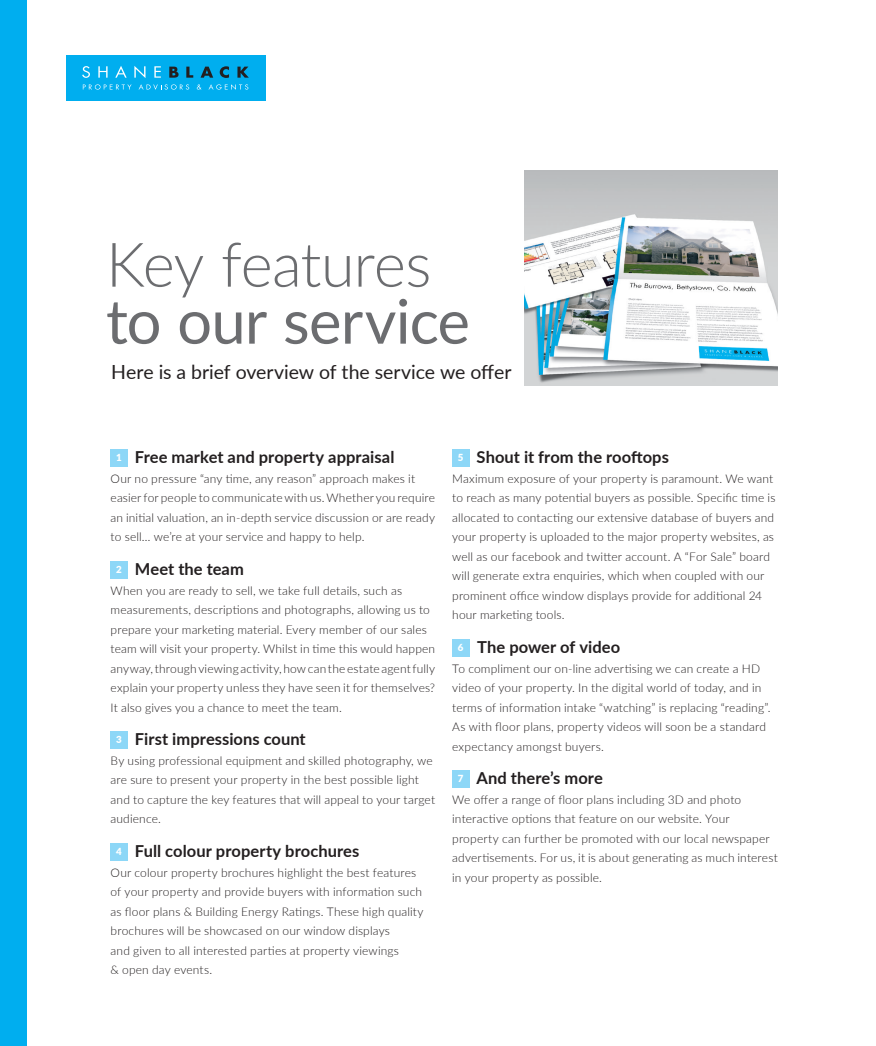
<style>
.page{position:relative;width:876px;height:1046px;background:#fff}
.page>*{position:absolute;margin:0;border:0;box-sizing:border-box;transform-origin:0 0}
.Head{font:61.5px/57px "Lato";letter-spacing:-.01em;color:#6c6d70}
.Intro_Para{font:19.5px "Lato";color:#231f20}
.Main_Subhead{font:700 16.5px "Lato";letter-spacing:.005em;color:#231f20}
.overview_body{font:300 12px/19.5px "Lato";letter-spacing:.015em;color:#231f20}
.Level_Number_Smaller{font:900 9.75px "Lato";color:#fff}
.s1{font-weight:300}
</style>
<div class="page">
<div style="left:0;top:0;width:27px;height:1046px;background:#00aeef"></div>
<img style="left:524px;top:170px;width:254px;height:216px">
<div style="left:66px;top:55px;width:200px;height:45px;background:#00aeef"></div>
<svg style="left:82px;top:66px;width:8px;height:12px"></svg>
<svg style="left:98px;top:66px;width:10px;height:12px"></svg>
<svg style="left:115px;top:66px;width:12px;height:12px"></svg>
<svg style="left:134px;top:66px;width:11px;height:12px"></svg>
<svg style="left:154px;top:66px;width:7px;height:12px"></svg>
<svg style="left:169px;top:67px;width:10px;height:11px"></svg>
<svg style="left:186px;top:67px;width:7px;height:11px"></svg>
<svg style="left:201px;top:67px;width:12px;height:11px"></svg>
<svg style="left:220px;top:66px;width:9px;height:12px"></svg>
<svg style="left:237px;top:67px;width:12px;height:11px"></svg>
<svg style="left:83px;top:84px;width:49px;height:6px"></svg>
<svg style="left:139px;top:84px;width:50px;height:6px"></svg>
<svg style="left:197px;top:84px;width:4px;height:6px"></svg>
<svg style="left:209px;top:84px;width:39px;height:6px"></svg>
<div style="left:111px;top:449px;width:17px;height:17px;background:#8dd7f7"></div>
<div style="left:111px;top:561px;width:17px;height:17px;background:#8dd7f7"></div>
<div style="left:111px;top:731px;width:17px;height:17px;background:#8dd7f7"></div>
<div style="left:111px;top:843px;width:17px;height:17px;background:#8dd7f7"></div>
<div style="left:452px;top:449px;width:17px;height:17px;background:#8dd7f7"></div>
<div style="left:452px;top:639px;width:17px;height:17px;background:#8dd7f7"></div>
<div style="left:452px;top:770px;width:17px;height:17px;background:#8dd7f7"></div>
<p class="Head" style="left:106px;top:233px;width:365px"><span class="s1">Key features </span>to our service</p>
<p class="Intro_Para" style="left:111px;top:358px;width:402px">Here is a brief overview of the service we offer</p>
<p class="Level_Number_Smaller" style="left:116px;top:450px;width:7px">1</p>
<p class="Main_Subhead" style="left:135px;top:445px;width:261px">Free market and property appraisal</p>
<p class="overview_body" style="left:111px;top:468px;width:326px">Our no pressure “any time, any reason” approach makes it easier for people to communicate with us. Whether you require an initial valuation, an in-depth service discussion or are ready to sell… we’re at your service and happy to help.</p>
<p class="Level_Number_Smaller" style="left:116px;top:562px;width:7px">2</p>
<p class="Main_Subhead" style="left:135px;top:557px;width:111px">Meet the team</p>
<p class="overview_body" style="left:111px;top:580px;width:326px">When you are ready to sell, we take full details, such as measurements, descriptions and photographs, allowing us to prepare your marketing material. Every member of our sales team will visit your property. Whilst in time this would happen anyway, through viewing activity, how can the estate agent fully explain your property unless they have seen it for themselves?<br>It also gives you a chance to meet the team.</p>
<p class="Level_Number_Smaller" style="left:116px;top:732px;width:7px">3</p>
<p class="Main_Subhead" style="left:135px;top:727px;width:172px">First impressions count</p>
<p class="overview_body" style="left:111px;top:750px;width:326px">By using professional equipment and skilled photography, we are sure to present your property in the best possible light and to capture the key features that will appeal to your target audience.</p>
<p class="Level_Number_Smaller" style="left:116px;top:844px;width:7px">4</p>
<p class="Main_Subhead" style="left:135px;top:839px;width:226px">Full colour property brochures</p>
<p class="overview_body" style="left:111px;top:862px;width:314px">Our colour property brochures highlight the best features of your property and provide buyers with information such as floor plans &amp; Building Energy Ratings. These high quality brochures will be showcased on our window displays<br>and given to all interested parties at property viewings<br>&amp; open day events.</p>
<p class="Level_Number_Smaller" style="left:458px;top:450px;width:7px">5</p>
<p class="Main_Subhead" style="left:476px;top:445px;width:194px">Shout it from the rooftops</p>
<p class="overview_body" style="left:452px;top:468px;width:325px">Maximum exposure of your property is paramount. We want to reach as many potential buyers as possible. Specific time is allocated to contacting our extensive database of buyers and your property is uploaded to the major property websites, as well as our facebook and twitter account. A “For Sale” board will generate extra enquiries, which when coupled with our prominent office window displays provide for additional 24 hour marketing tools.</p>
<p class="Level_Number_Smaller" style="left:458px;top:640px;width:7px">6</p>
<p class="Main_Subhead" style="left:477px;top:635px;width:144px">The power of video</p>
<p class="overview_body" style="left:452px;top:658px;width:320px">To compliment our on-line advertising we can create a HD video of your property. In the digital world of today, and in terms of information intake “watching” is replacing “reading”.<br>As with floor plans, property videos will soon be a standard expectancy amongst buyers.</p>
<p class="Level_Number_Smaller" style="left:458px;top:771px;width:7px">7</p>
<p class="Main_Subhead" style="left:476px;top:766px;width:128px">And there’s more</p>
<p class="overview_body" style="left:452px;top:789px;width:327px">We offer a range of floor plans including 3D and photo interactive options that feature on our website. Your property can further be promoted with our local newspaper advertisements. For us, it is about generating as much interest in your property as possible.</p>
</div>
